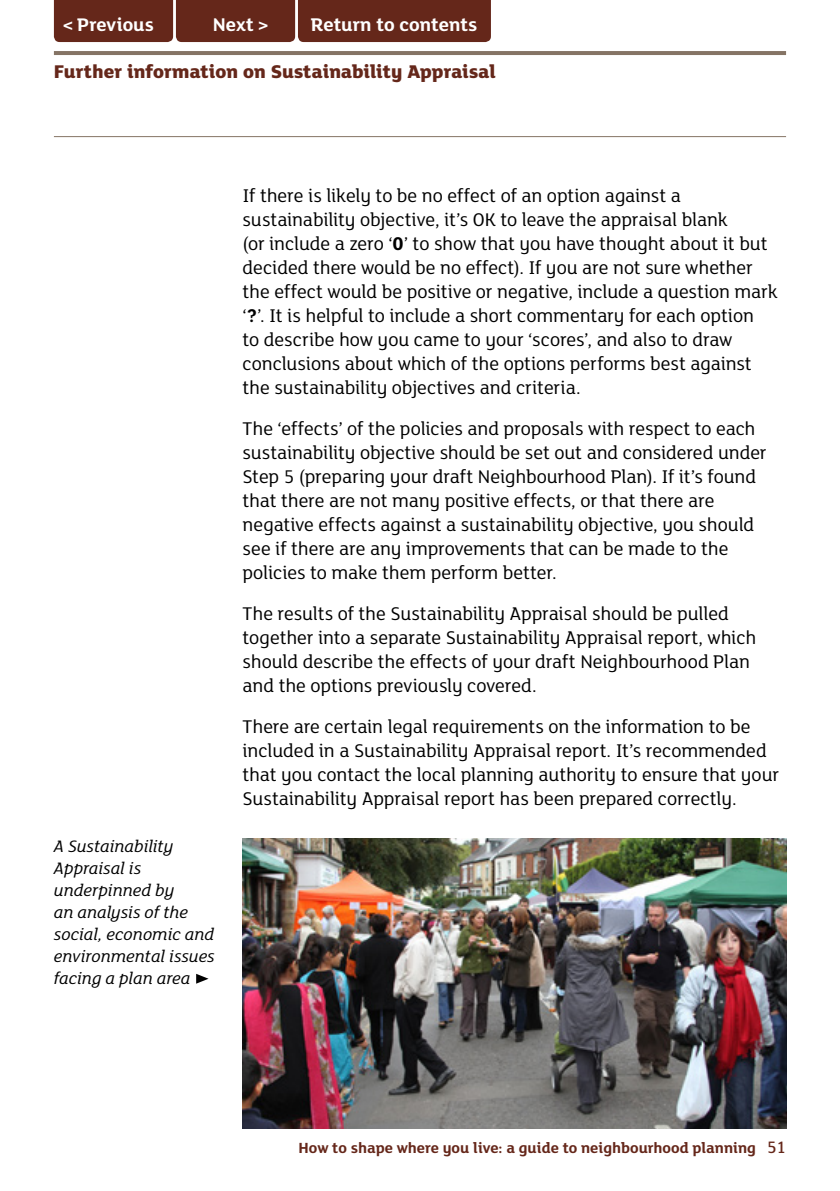
<style>
.page{position:relative;width:840px;height:1191px;background:#fff}
.page>*{position:absolute;margin:0;border:0;box-sizing:border-box;transform-origin:0 0}
.t1{font:20px/24px "FS Lola";letter-spacing:-.005em;color:#000}
.t2{font:800 20px "FS Lola";letter-spacing:-.005em;color:#65271a}
.t3{font:700 20px "FS Lola";color:#fff}
.t4{font:700 19.8px "FS Lola";color:#fff}
.t5{font:italic 18px/22px "FS Lola";color:#000}
.t6{font:700 16px "FS Lola";color:#65271a}
.s1{font-weight:500;font-size:25.8px}
.s2{font-weight:700}
.s3{font-weight:500;font-size:18px}
</style>
<div class="page">
<hr style="left:54px;top:51px;width:731px;height:4px;background:#857465">
<hr style="left:54px;top:136px;width:731px;height:1px;background:#857465">
<img style="left:242px;top:838px;width:543px;height:290px">
<svg style="left:196px;top:973px;width:12px;height:10px"></svg>
<div style="left:54px;top:0;width:436px;height:42px;background:#65271a"></div>
<p class="t4" style="left:61px;top:11px;width:94px"><span class="s1">&lt;</span>Previous</p>
<p class="t3" style="left:213px;top:11px;width:59px">Next<span class="s1">&gt;</span></p>
<p class="t3" style="left:310px;top:11px;width:168px">Return to contents</p>
<p class="t2" style="left:54px;top:58px;width:443px">Further information on Sustainability Appraisal</p>
<p class="t5" style="left:54px;top:834px;width:162px">A Sustainability<br>Appraisal is underpinned by<br>an analysis of the social, economic and environmental issues facing a plan area</p>
<p class="t1" style="left:242px;top:183px;width:536px">If there is likely to be no effect of an option against a sustainability objective, it’s OK to leave the appraisal blank<br>(or include a zero ‘<span class="s2">0</span>’ to show that you have thought about it but decided there would be no effect). If you are not sure whether the effect would be positive or negative, include a question mark ‘<span class="s2">?</span>’. It is helpful to include a short commentary for each option<br>to describe how you came to your ‘scores’, and also to draw conclusions about which of the options performs best against the sustainability objectives and criteria.</p>
<p class="t1" style="left:242px;top:416px;width:525px">The ‘effects’ of the policies and proposals with respect to each sustainability objective should be set out and considered under Step 5 (preparing your draft Neighbourhood Plan). If it’s found that there are not many positive effects, or that there are negative effects against a sustainability objective, you should see if there are any improvements that can be made to the policies to make them perform better.</p>
<p class="t1" style="left:242px;top:601px;width:515px">The results of the Sustainability Appraisal should be pulled together into a separate Sustainability Appraisal report, which should describe the effects of your draft Neighbourhood Plan and the options previously covered.</p>
<p class="t1" style="left:242px;top:714px;width:538px">There are certain legal requirements on the information to be included in a Sustainability Appraisal report. It’s recommended that you contact the local planning authority to ensure that your Sustainability Appraisal report has been prepared correctly.</p>
<p class="t6" style="left:298px;top:1137px;width:488px">How to shape where you live: a guide to neighbourhood planning <span class="s3">51</span></p>
</div>
